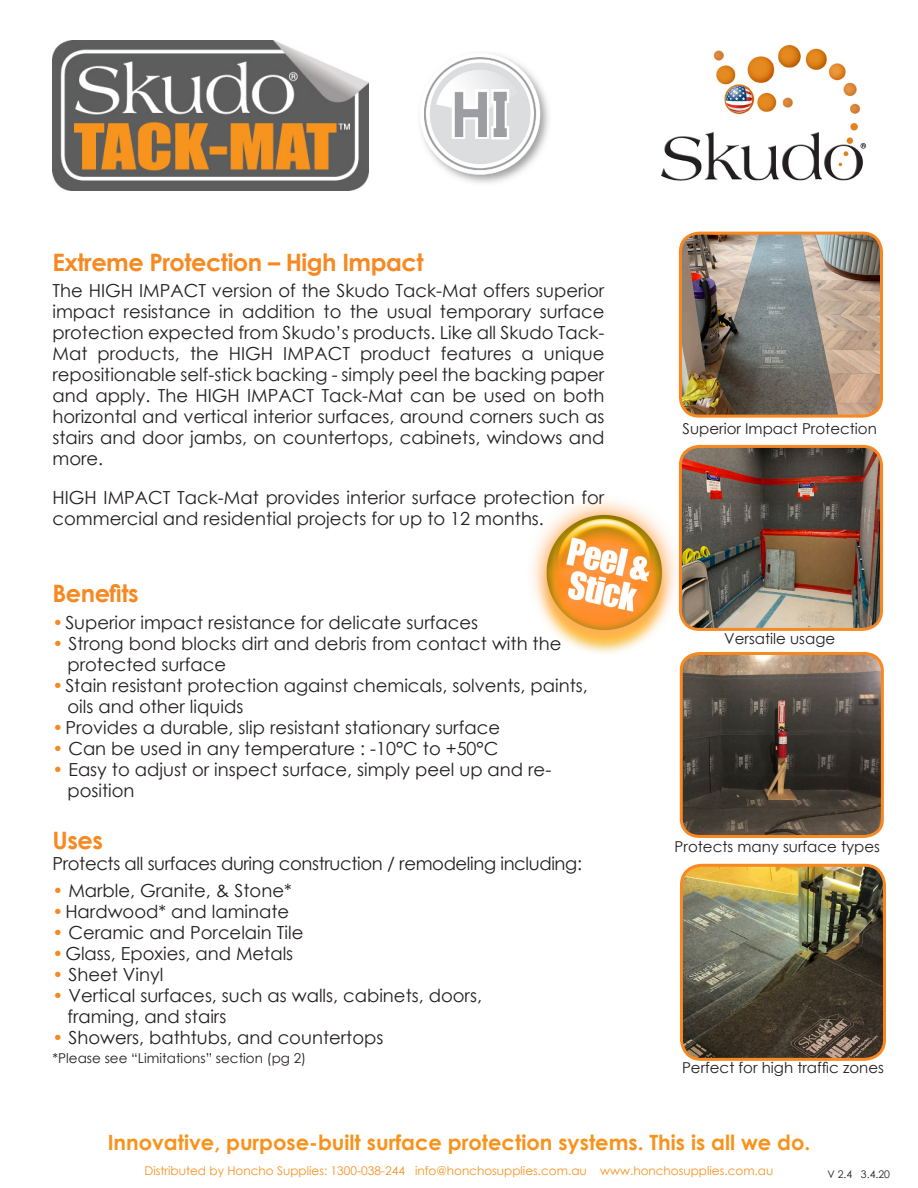
<style>
.page{position:relative;width:918px;height:1188px;background:#fff}
.page>*{position:absolute;margin:0;border:0;box-sizing:border-box;transform-origin:0 0}
.t1{font:700 24px "Century Gothic";letter-spacing:-.02em;color:#f68922}
.t2{font:700 21px "Century Gothic";color:#f7931d}
.t3{font:18px/21px "Century Gothic";color:#231f20;text-align:justify}
.t4{font:18px "Century Gothic";letter-spacing:-.02em;color:#231f20}
.t5{font:15px "Century Gothic";color:#231f20}
.t6{font:13.5px "Century Gothic";color:#231f20}
.t7{font:12px "Century Gothic";color:#f7931d}
.t8{font:10.5px "Century Gothic";color:#231f20}
.s1{color:#f68922}
</style>
<div class="page">
<img style="left:661px;top:44px;width:206px;height:137px">
<div style="left:649px;top:33px;width:233px;height:169px;border:1px solid #fff;border-radius:6px"></div>
<img style="left:420px;top:53px;width:129px;height:130px">
<img style="left:531px;top:492px;width:163px;height:162px">
<img style="left:52px;top:41px;width:316px;height:149px">
<img style="left:681px;top:865px;width:202px;height:193px">
<div style="left:680px;top:864px;width:206px;height:197px;border:3px solid #f68922;border-radius:20px"></div>
<img style="left:680px;top:233px;width:200px;height:181px">
<div style="left:679px;top:232px;width:204px;height:186px;border:3px solid #f68922;border-radius:19px"></div>
<img style="left:680px;top:446px;width:202px;height:183px">
<div style="left:679px;top:445px;width:204px;height:186px;border:3px solid #f68922;border-radius:19px"></div>
<svg style="left:678px;top:650px;width:206px;height:188px;background:#605143"></svg>
<p class="t1" style="left:52px;top:244px;width:373px">Extreme Protection – High Impact</p>
<p class="t3" style="left:52px;top:280px;width:553px">The HIGH IMPACT version of the Skudo Tack-Mat offers superior impact resistance in addition to the usual temporary surface protection expected from Skudo’s products. Like all Skudo Tack-Mat products, the HIGH IMPACT product features a unique repositionable self-stick backing - simply peel the backing paper and apply. The HIGH IMPACT Tack-Mat can be used on both horizontal and vertical interior surfaces, around corners such as stairs and door jambs, on countertops, cabinets, windows and more.</p>
<p class="t3" style="left:52px;top:486px;width:553px">HIGH IMPACT Tack-Mat provides interior surface protection for commercial and residential projects for up to 12 months.</p>
<p class="t1" style="left:52px;top:575px;width:88px">Benefits</p>
<p class="t3" style="left:52px;top:611px;width:427px"><span class="s1">•</span>Superior impact resistance for delicate surfaces</p>
<p class="t3" style="left:52px;top:632px;width:510px"><span class="s1">•</span> Strong bond blocks dirt and debris from contact with the</p>
<p class="t3" style="left:67px;top:653px;width:160px">protected surface</p>
<p class="t3" style="left:52px;top:674px;width:537px"><span class="s1">•</span>Stain resistant protection against chemicals, solvents, paints,</p>
<p class="t3" style="left:67px;top:695px;width:177px">oils and other liquids</p>
<p class="t3" style="left:52px;top:716px;width:449px"><span class="s1">•</span>Provides a durable, slip resistant stationary surface</p>
<p class="t3" style="left:52px;top:737px;width:447px"><span class="s1">•</span> Can be used in any temperature : -10°C to +50°C</p>
<p class="t3" style="left:52px;top:758px;width:500px"><span class="s1">•</span> Easy to adjust or inspect surface, simply peel up and re-</p>
<p class="t3" style="left:67px;top:779px;width:69px">position</p>
<p class="t1" style="left:52px;top:822px;width:52px">Uses</p>
<p class="t4" style="left:52px;top:851px;width:531px">Protects all surfaces during construction / remodeling including:</p>
<p class="t3" style="left:52px;top:880px;width:241px"><span class="s1">•</span> Marble, Granite, &amp; Stone*</p>
<p class="t3" style="left:52px;top:901px;width:238px"><span class="s1">•</span>Hardwood* and laminate</p>
<p class="t3" style="left:52px;top:922px;width:252px"><span class="s1">•</span> Ceramic and Porcelain Tile</p>
<p class="t3" style="left:52px;top:943px;width:242px"><span class="s1">•</span>Glass, Epoxies, and Metals</p>
<p class="t3" style="left:52px;top:964px;width:112px"><span class="s1">•</span> Sheet Vinyl</p>
<p class="t3" style="left:52px;top:985px;width:431px"><span class="s1">•</span> Vertical surfaces, such as walls, cabinets, doors,</p>
<p class="t3" style="left:67px;top:1006px;width:160px">framing, and stairs</p>
<p class="t3" style="left:52px;top:1027px;width:332px"><span class="s1">•</span> Showers, bathtubs, and countertops</p>
<p class="t6" style="left:52px;top:1049px;width:255px">*Please see “Limitations” section (pg 2)</p>
<p class="t5" style="left:683px;top:418px;width:196px">Superior Impact Protection</p>
<p class="t5" style="left:724px;top:628px;width:112px">Versatile usage</p>
<p class="t5" style="left:675px;top:836px;width:207px">Protects many surface types</p>
<p class="t5" style="left:682px;top:1057px;width:203px">Perfect for high traffic zones</p>
<p class="t2" style="left:108px;top:1126px;width:704px">Innovative, purpose-built surface protection systems. This is all we do.</p>
<p class="t7" style="left:145px;top:1162px;width:630px">Distributed by Honcho Supplies: 1300-038-244 info@honchosupplies.com.au www.honchosupplies.com.au</p>
<p class="t8" style="left:827px;top:1166px;width:64px">V 2.4 3.4.20</p>
</div>
